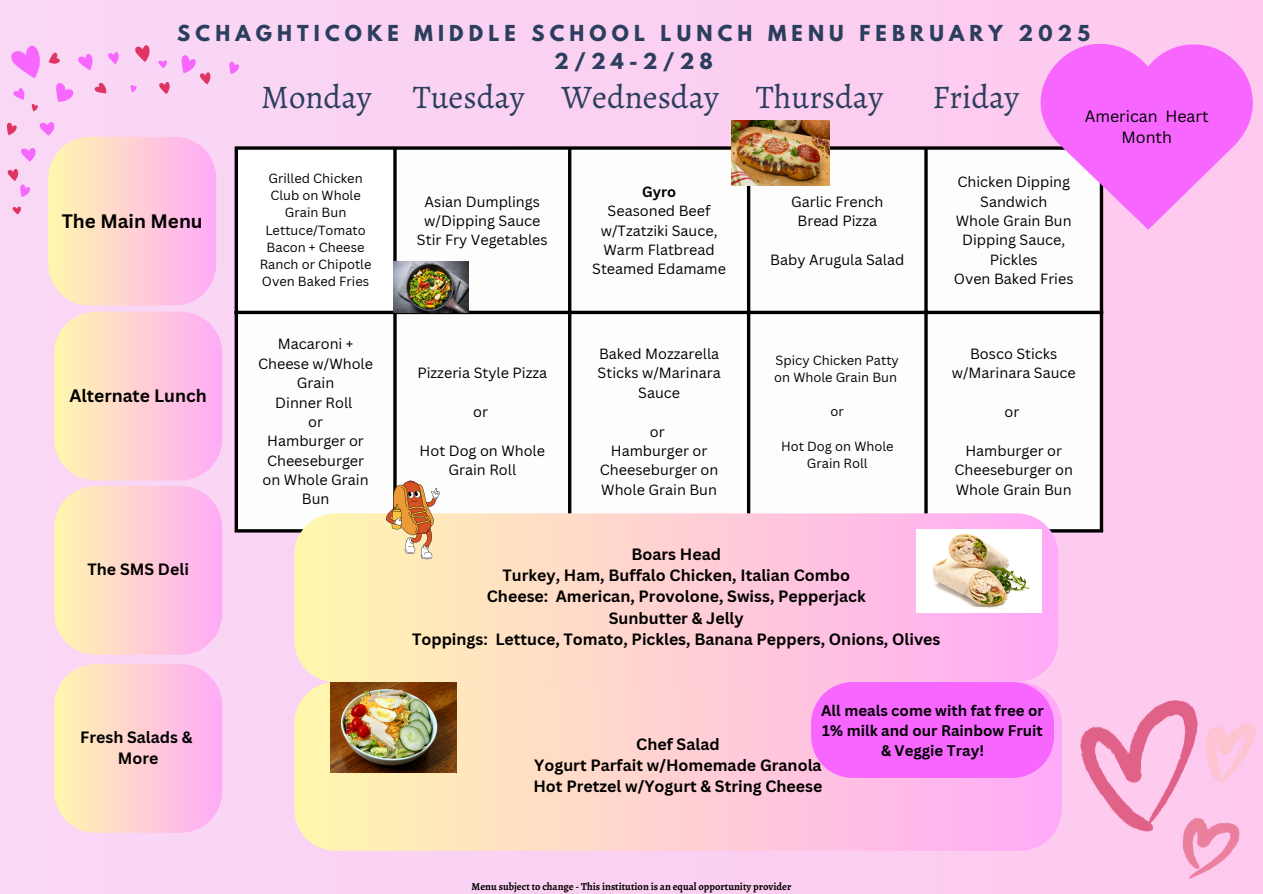
<style>
.page{position:relative;width:1263px;height:894px;background:#fff}
.page>*{position:absolute;margin:0;border:0;box-sizing:border-box;transform-origin:0 0}
.t1{font:33px "Alegreya";color:#2b3e5e}
.t2{font:700 19.5px/28.2px "League Spartan";letter-spacing:.265em;color:#2b3e5e;text-align:center}
.t3{font:700 18.9px "Canva Sans";color:#000}
.t4{font:700 17.4px "Canva Sans";color:#000}
.t5{font:700 15.9px/21.3px "Canva Sans";color:#000;text-align:center}
.t6{font:15.9px/21.3px "Canva Sans";color:#000;text-align:center}
.t7{font:700 15px/20.2px "Canva Sans";color:#000;text-align:center}
.t8{font:14.4px/19.4px "Canva Sans";color:#000;text-align:center}
.t9{font:700 14.4px "Canva Sans";color:#000}
.t10{font:12.9px/17.2px "Canva Sans";color:#000;text-align:center}
.t11{font:700 10.5px "Alegreya";color:#000}
</style>
<div class="page">
<div style="left:0;top:0;width:1263px;height:893px;background:#fbd0f2"></div>
<div style="left:238px;top:150px;width:862px;height:379px;background:#fdfdfd"></div>
<hr style="left:235px;top:150px;width:3px;height:379px;background:#000">
<svg style="left:393px;top:150px;width:4px;height:330px"></svg>
<hr style="left:568px;top:150px;width:3px;height:379px;background:#000">
<hr style="left:747px;top:150px;width:3px;height:379px;background:#000">
<svg style="left:924px;top:150px;width:4px;height:363px"></svg>
<hr style="left:1100px;top:150px;width:3px;height:379px;background:#000">
<svg style="left:235px;top:146px;width:806px;height:4px;fill:#000"></svg>
<svg style="left:238px;top:310px;width:862px;height:4px;fill:#000"></svg>
<hr style="left:235px;top:529px;width:868px;height:3px;background:#000">
<svg style="left:56px;top:83px;width:18px;height:19px"></svg>
<svg style="left:130px;top:85px;width:7px;height:7px"></svg>
<svg style="left:13px;top:88px;width:12px;height:12px"></svg>
<svg style="left:49px;top:53px;width:11px;height:11px"></svg>
<svg style="left:108px;top:52px;width:11px;height:12px"></svg>
<svg style="left:135px;top:45px;width:15px;height:17px"></svg>
<svg style="left:159px;top:82px;width:11px;height:12px"></svg>
<svg style="left:158px;top:60px;width:9px;height:8px"></svg>
<svg style="left:181px;top:55px;width:29px;height:29px"></svg>
<svg style="left:78px;top:54px;width:15px;height:16px"></svg>
<svg style="left:11px;top:45px;width:29px;height:33px"></svg>
<svg style="left:95px;top:83px;width:11px;height:10px"></svg>
<svg style="left:32px;top:104px;width:6px;height:7px"></svg>
<svg style="left:229px;top:62px;width:10px;height:12px"></svg>
<svg style="left:7px;top:122px;width:209px;height:183px"></svg>
<svg style="left:1041px;top:44px;width:212px;height:186px"></svg>
<img style="left:1080px;top:700px;width:175px;height:178px">
<svg style="left:54px;top:311px;width:168px;height:169px"></svg>
<svg style="left:54px;top:486px;width:168px;height:168px"></svg>
<svg style="left:54px;top:664px;width:168px;height:168px"></svg>
<svg style="left:294px;top:513px;width:764px;height:168px"></svg>
<svg style="left:294px;top:681px;width:767px;height:169px"></svg>
<svg style="left:811px;top:681px;width:243px;height:96px"></svg>
<img style="left:393px;top:261px;width:76px;height:51px">
<img style="left:732px;top:120px;width:98px;height:65px">
<svg style="left:386px;top:480px;width:54px;height:79px"></svg>
<img style="left:916px;top:529px;width:125px;height:83px">
<img style="left:330px;top:681px;width:126px;height:90px">
<p class="t2" style="left:177px;top:21px;width:914px">SCHAGHTICOKE MIDDLE SCHOOL LUNCH MENU FEBRUARY 2025<br>2/24-2/28</p>
<p class="t1" style="left:261px;top:74px;width:112px">Monday</p>
<h4 class="t1" style="left:413px;top:74px;width:113px">Tuesday</h4>
<p class="t1" style="left:562px;top:74px;width:159px">Wednesday</p>
<h4 class="t1" style="left:756px;top:74px;width:129px">Thursday</h4>
<h4 class="t1" style="left:932px;top:74px;width:88px">Friday</h4>
<p class="t6" style="left:1085px;top:105px;width:125px">American Heart<br>Month</p>
<p class="t3" style="left:62px;top:208px;width:143px">The Main Menu</p>
<p class="t4" style="left:69px;top:383px;width:139px">Alternate Lunch</p>
<p class="t5" style="left:87px;top:558px;width:103px">The SMS Deli</p>
<p class="t5" style="left:80px;top:725px;width:114px">Fresh Salads &amp;<br>More</p>
<h2 class="t10" style="left:268px;top:169px;width:96px">Grilled Chicken<br>Club on Whole<br>Grain Bun</h2>
<h5 class="t10" style="left:265px;top:221px;width:102px">Lettuce/Tomato</h5>
<p class="t10" style="left:267px;top:238px;width:99px">Bacon + Cheese</p>
<h1 class="t10" style="left:260px;top:255px;width:113px">Ranch or Chipotle</h1>
<h1 class="t10" style="left:262px;top:272px;width:109px">Oven Baked Fries</h1>
<p class="t8" style="left:258px;top:334px;width:116px">Macaroni +<br>Cheese w/Whole<br>Grain</p>
<p class="t8" style="left:275px;top:392px;width:79px">Dinner Roll</p>
<p class="t8" style="left:308px;top:411px;width:16px">or</p>
<p class="t8" style="left:263px;top:431px;width:107px">Hamburger or<br>Cheeseburger on Whole Grain<br>Bun</p>
<h1 class="t8" style="left:425px;top:191px;width:117px">Asian Dumplings</h1>
<h1 class="t8" style="left:424px;top:210px;width:118px">w/Dipping Sauce</h1>
<h1 class="t8" style="left:417px;top:230px;width:132px">Stir Fry Vegetables</h1>
<p class="t9" style="left:642px;top:181px;width:36px">Gyro</p>
<h3 class="t8" style="left:601px;top:201px;width:118px">Seasoned Beef w/Tzatziki Sauce,<br>Warm Flatbread</h3>
<p class="t8" style="left:592px;top:259px;width:135px">Steamed Edamame</p>
<p class="t8" style="left:791px;top:191px;width:94px">Garlic French<br>Bread Pizza</p>
<p class="t8" style="left:770px;top:249px;width:136px">Baby Arugula Salad</p>
<p class="t8" style="left:957px;top:172px;width:114px">Chicken Dipping<br>Sandwich</p>
<p class="t8" style="left:956px;top:210px;width:117px">Whole Grain Bun</p>
<p class="t8" style="left:962px;top:230px;width:105px">Dipping Sauce,<br>Pickles</p>
<p class="t8" style="left:954px;top:269px;width:121px">Oven Baked Fries</p>
<p class="t8" style="left:417px;top:363px;width:131px">Pizzeria Style Pizza</p>
<p class="t8" style="left:473px;top:402px;width:16px">or</p>
<p class="t8" style="left:420px;top:440px;width:127px">Hot Dog on Whole<br>Grain Roll</p>
<p class="t8" style="left:598px;top:344px;width:125px">Baked Mozzarella<br>Sticks w/Marinara<br>Sauce</p>
<p class="t8" style="left:650px;top:421px;width:16px">or</p>
<p class="t8" style="left:600px;top:440px;width:120px">Hamburger or<br>Cheeseburger on<br>Whole Grain Bun</p>
<p class="t10" style="left:774px;top:351px;width:126px;text-align:left">Spicy Chicken Patty on Whole Grain Bun</p>
<p class="t10" style="left:831px;top:402px;width:15px">or</p>
<p class="t10" style="left:781px;top:437px;width:114px">Hot Dog on Whole<br>Grain Roll</p>
<p class="t8" style="left:952px;top:344px;width:125px">Bosco Sticks w/Marinara Sauce</p>
<p class="t8" style="left:1004px;top:402px;width:16px">or</p>
<p class="t8" style="left:954px;top:440px;width:120px">Hamburger or<br>Cheeseburger on<br>Whole Grain Bun</p>
<p class="t5" style="left:412px;top:542px;width:530px">Boars Head<br>Turkey, Ham, Buffalo Chicken, Italian Combo<br>Cheese: American, Provolone, Swiss, Pepperjack<br>Sunbutter &amp; Jelly<br>Toppings: Lettuce, Tomato, Pickles, Banana Peppers, Onions, Olives</p>
<p class="t7" style="left:821px;top:699px;width:224px">All meals come with fat free or<br>1% milk and our Rainbow Fruit &amp; Veggie Tray!</p>
<p class="t5" style="left:533px;top:732px;width:291px">Chef Salad<br>Yogurt Parfait w/Homemade Granola<br>Hot Pretzel w/Yogurt &amp; String Cheese</p>
<p class="t11" style="left:472px;top:879px;width:321px">Menu subject to change - This institution is an equal opportunity provider</p>
</div>
